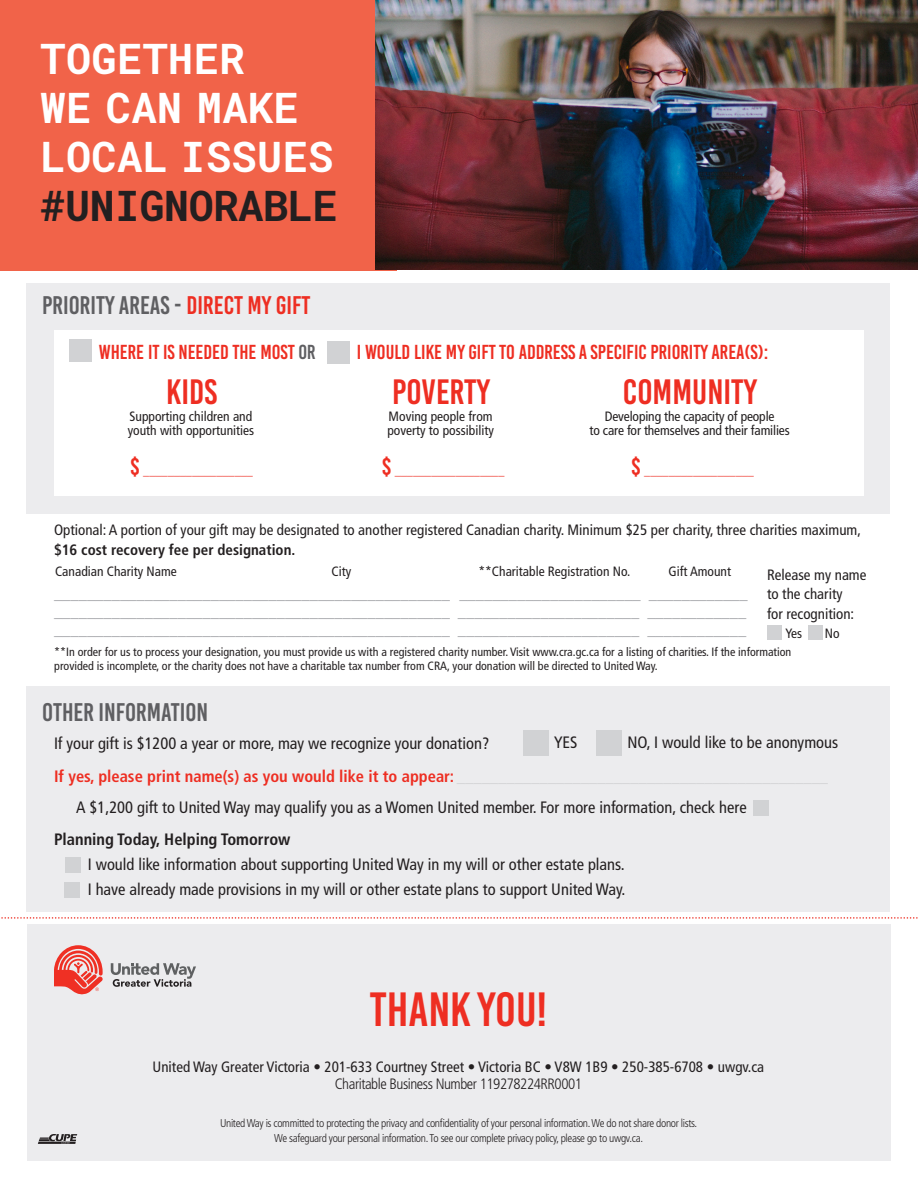
<style>
.page{position:relative;width:918px;height:1188px;background:#fff}
.page>*{position:absolute;margin:0;border:0;box-sizing:border-box;transform-origin:0 0}
.t1{font:48px "Bebas Kai";color:#ee2e22}
.t2{font:700 41.85px/49.1px "Roboto Mono";letter-spacing:.01em;color:#fff}
.t3{font:700 41.85px "Roboto Mono";letter-spacing:-.01em;color:#231f20}
.t4{font:35.25px "Bebas Kai";color:#ee2e22}
.t5{font:25.5px "Bebas Kai";color:#5f5f62}
.t6{font:20.25px "Bebas Kai";color:#ee2e22}
.t7{font:condensed 16.5px "Frutiger";color:#231f20}
.t8{font:condensed 16.5px "Frutiger";color:#a0a1a5}
.t9{font:700 condensed 16.5px "Frutiger";color:#ee2e22}
.t10{font:700 condensed 16.5px "Frutiger";color:#231f20}
.t11{font:condensed 15px "Frutiger";color:#231f20}
.t12{font:300 condensed 15px "Frutiger";letter-spacing:-.03em;color:#231f20}
.t13{font:700 condensed 15px "Frutiger";color:#231f20}
.t14{font:condensed 13.5px/13.5px "Frutiger";color:#231f20}
.t15{font:condensed 12.15px "Frutiger";color:#ee2e22}
.t16{font:condensed 12px "Frutiger";color:#231f20}
.t17{font:300 condensed 11.25px "Frutiger";letter-spacing:-.03em;color:#231f20}
.s1{color:#ee2e22}
.s2{color:#5f5f62}
.s3{font-family:"Bebas Kai";font-stretch:normal;font-size:24.3px}
.s4{font-weight:400;color:#d1d2d4}
</style>
<div class="page">
<div style="left:26px;top:686px;width:864px;height:226px;background:#ececee"></div>
<div style="left:26px;top:284px;width:864px;height:230px;background:#ececee"></div>
<div style="left:54px;top:331px;width:810px;height:165px;background:#fff"></div>
<div style="left:327px;top:341px;width:23px;height:23px;background:#d1d2d4"></div>
<div style="left:69px;top:339px;width:23px;height:23px;background:#d1d2d4"></div>
<div style="left:524px;top:730px;width:25px;height:25px;background:#d1d2d4"></div>
<div style="left:596px;top:730px;width:25px;height:25px;background:#d1d2d4"></div>
<div style="left:27px;top:925px;width:864px;height:236px;background:#ececee"></div>
<svg style="left:38px;top:1134px;width:39px;height:10px"></svg>
<svg style="left:54px;top:945px;width:49px;height:50px"></svg>
<svg style="left:111px;top:963px;width:85px;height:24px"></svg>
<svg style="left:1px;top:917px;width:917px;height:2px"></svg>
<div style="left:767px;top:625px;width:15px;height:15px;background:#d1d2d4"></div>
<div style="left:808px;top:625px;width:14px;height:14px;background:#d1d2d4"></div>
<div style="left:66px;top:857px;width:15px;height:16px;background:#d1d2d4"></div>
<div style="left:65px;top:883px;width:15px;height:15px;background:#d1d2d4"></div>
<div style="left:0;top:0;width:396px;height:270px;background:#f16349"></div>
<img style="left:376px;top:0;width:542px;height:270px">
<div style="left:753px;top:800px;width:16px;height:15px;background:#d1d2d4"></div>
<p class="t2" style="left:40px;top:33px;width:294px">TOGETHER<br>WE CAN MAKE<br>LOCAL ISSUES</p>
<p class="t3" style="left:40px;top:177px;width:299px">#UNIGNORABLE</p>
<p class="t5" style="left:42px;top:292px;width:270px">PRIORITY AREAS - <span class="s1">DIRECT MY GIFT</span></p>
<p class="t6" style="left:99px;top:341px;width:218px">WHERE IT IS NEEDED THE MOST <span class="s2">OR</span></p>
<p class="t6" style="left:357px;top:341px;width:413px">I WOULD LIKE MY GIFT TO ADDRESS A SPECIFIC PRIORITY AREA(S):</p>
<p class="t4" style="left:392px;top:373px;width:99px">POVERTY</p>
<p class="t4" style="left:623px;top:373px;width:136px">COMMUNITY</p>
<p class="t14" style="left:387px;top:410px;width:108px">Moving people from poverty to possibility</p>
<p class="t14" style="left:605px;top:410px;width:171px">Developing the capacity of people</p>
<p class="t4" style="left:167px;top:373px;width:52px">KIDS</p>
<p class="t14" style="left:130px;top:410px;width:124px">Supporting children and</p>
<p class="t14" style="left:128px;top:423px;width:128px">youth with opportunities</p>
<p class="t15" style="left:130px;top:464px;width:125px"><span class="s3">$</span> __________________</p>
<p class="t15" style="left:381px;top:464px;width:125px"><span class="s3">$</span> __________________</p>
<p class="t15" style="left:631px;top:464px;width:125px"><span class="s3">$</span> __________________</p>
<p class="t14" style="left:590px;top:423px;width:202px">to care for themselves and their families</p>
<p class="t11" style="left:54px;top:521px;width:809px">Optional: A portion of your gift may be designated to another registered Canadian charity. Minimum $25 per charity, three charities maximum,</p>
<p class="t13" style="left:54px;top:541px;width:243px">$16 cost recovery fee per designation.</p>
<p class="t14" style="left:55px;top:565px;width:123px">Canadian Charity Name</p>
<p class="t14" style="left:332px;top:565px;width:21px">City</p>
<p class="t14" style="left:478px;top:565px;width:153px">**Charitable Registration No.</p>
<p class="t14" style="left:669px;top:565px;width:64px">Gift Amount</p>
<p class="t8" style="left:54px;top:584px;width:695px">________________________________________________ ______________________ ____________</p>
<p class="t8" style="left:54px;top:602px;width:694px">________________________________________________ ______________________ ____________</p>
<p class="t8" style="left:54px;top:620px;width:694px">________________________________________________ ______________________ ____________</p>
<p class="t11" style="left:767px;top:566px;width:101px">Release my name</p>
<p class="t11" style="left:767px;top:585px;width:77px">to the charity</p>
<p class="t11" style="left:767px;top:605px;width:89px">for recognition:</p>
<p class="t14" style="left:785px;top:627px;width:18px">Yes</p>
<p class="t14" style="left:825px;top:627px;width:16px">No</p>
<p class="t16" style="left:54px;top:645px;width:739px">**In order for us to process your designation, you must provide us with a registered charity number. Visit www.cra.gc.ca for a listing of charities. If the information</p>
<p class="t16" style="left:54px;top:659px;width:605px">provided is incomplete, or the charity does not have a charitable tax number from CRA, your donation will be directed to United Way.</p>
<p class="t5" style="left:42px;top:699px;width:168px">OTHER INFORMATION</p>
<p class="t7" style="left:54px;top:734px;width:437px">If your gift is $1200 a year or more, may we recognize your donation?</p>
<p class="t7" style="left:554px;top:732px;width:25px">YES</p>
<p class="t7" style="left:627px;top:732px;width:212px">NO, I would like to be anonymous</p>
<p class="t9" style="left:54px;top:766px;width:776px">If yes, please print name(s) as you would like it to appear: <span class="s4">_____________________________________________</span></p>
<p class="t7" style="left:76px;top:797px;width:672px">A $1,200 gift to United Way may qualify you as a Women United member. For more information, check here</p>
<p class="t10" style="left:54px;top:829px;width:238px">Planning Today, Helping Tomorrow</p>
<p class="t7" style="left:88px;top:855px;width:538px">I would like information about supporting United Way in my will or other estate plans.</p>
<p class="t7" style="left:88px;top:880px;width:539px">I have already made provisions in my will or other estate plans to support United Way.</p>
<p class="t1" style="left:370px;top:983px;width:179px">THANK YOU!</p>
<p class="t11" style="left:152px;top:1058px;width:613px">United Way Greater Victoria • 201-633 Courtney Street • Victoria BC • V8W 1B9 • 250-385-6708 • uwgv.ca</p>
<p class="t12" style="left:335px;top:1075px;width:249px">Charitable Business Number 119278224RR0001</p>
<p class="t17" style="left:220px;top:1117px;width:479px">United Way is committed to protecting the privacy and confidentiality of your personal information. We do not share donor lists.</p>
<p class="t17" style="left:274px;top:1132px;width:370px">We safeguard your personal information. To see our complete privacy policy, please go to uwgv.ca.</p>
</div>
